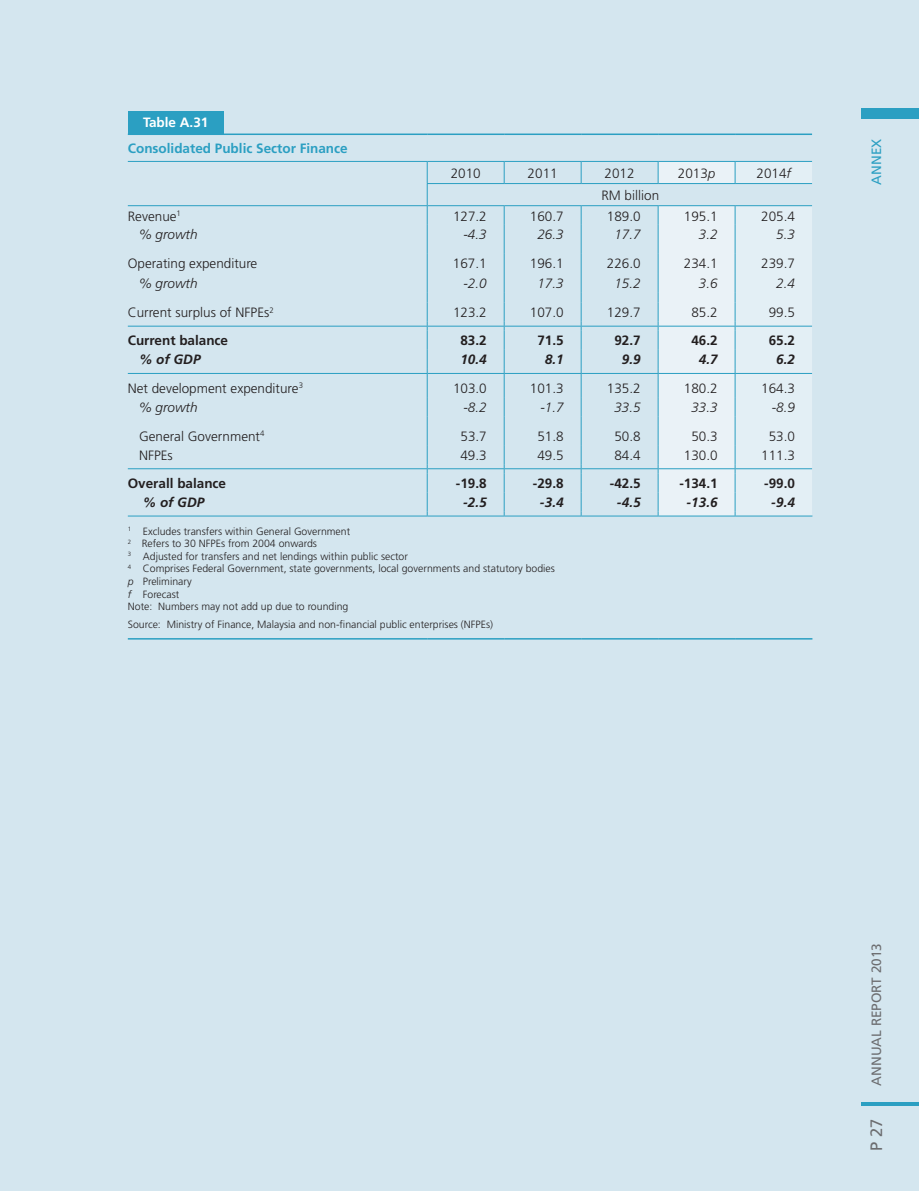
<style>
.page{position:relative;width:919px;height:1191px;background:#fff}
.page>*{position:absolute;margin:0;border:0;box-sizing:border-box;transform-origin:0 0}
.t1{font:16.5px "Frutiger";color:#6c6d70}
.t2{font:300 13.5px "Frutiger";color:#231f20}
.t3{font:italic 300 13.5px "Frutiger";color:#231f20}
.t4{font:700 13.5px "Frutiger";color:#231f20}
.t5{font:italic 700 13.5px "Frutiger";color:#231f20}
.t6{font:700 13.5px "Frutiger";color:#2b9fc2}
.t7{font:13.5px "Frutiger";color:#6c6d70}
.t8{font:700 13.5px "Frutiger";color:#fff}
.t9{font:13.5px "Frutiger";color:#2b9fc2}
.t10{font:300 10.5px/12.6px "Frutiger";color:#231f20}
.s1{font-style:italic}
</style>
<div class="page">
<div style="left:0;top:0;width:918px;height:1190px;background:#d4e6ef"></div>
<hr style="left:860px;top:1102px;width:58px;height:3px;background:#2b9fc2">
<div style="left:860px;top:108px;width:58px;height:11px;background:#2b9fc2"></div>
<hr style="left:128px;top:133px;width:299px;height:2px;background:#2b9fc2">
<hr style="left:427px;top:133px;width:77px;height:2px;background:#2b9fc2">
<hr style="left:504px;top:133px;width:77px;height:2px;background:#2b9fc2">
<hr style="left:581px;top:133px;width:77px;height:2px;background:#2b9fc2">
<hr style="left:658px;top:133px;width:77px;height:2px;background:#2b9fc2">
<hr style="left:735px;top:133px;width:77px;height:2px;background:#2b9fc2">
<hr style="left:128px;top:161px;width:299px;height:1px;background:#2b9fc2">
<hr style="left:427px;top:161px;width:77px;height:1px;background:#2b9fc2">
<svg style="left:503px;top:162px;width:1px;height:21px"></svg>
<hr style="left:504px;top:161px;width:77px;height:1px;background:#2b9fc2">
<svg style="left:580px;top:162px;width:1px;height:21px"></svg>
<hr style="left:581px;top:161px;width:77px;height:1px;background:#2b9fc2">
<hr style="left:427px;top:183px;width:77px;height:1px;background:#2b9fc2">
<hr style="left:504px;top:183px;width:77px;height:1px;background:#2b9fc2">
<hr style="left:581px;top:183px;width:77px;height:1px;background:#2b9fc2">
<hr style="left:128px;top:205px;width:299px;height:1px;background:#2b9fc2">
<hr style="left:427px;top:205px;width:77px;height:1px;background:#2b9fc2">
<hr style="left:504px;top:205px;width:77px;height:1px;background:#2b9fc2">
<hr style="left:581px;top:205px;width:77px;height:1px;background:#2b9fc2">
<hr style="left:128px;top:326px;width:299px;height:1px;background:#2b9fc2">
<hr style="left:427px;top:326px;width:77px;height:1px;background:#2b9fc2">
<hr style="left:504px;top:326px;width:77px;height:1px;background:#2b9fc2">
<hr style="left:581px;top:326px;width:77px;height:1px;background:#2b9fc2">
<hr style="left:128px;top:373px;width:299px;height:1px;background:#2b9fc2">
<hr style="left:427px;top:373px;width:77px;height:1px;background:#2b9fc2">
<hr style="left:504px;top:373px;width:77px;height:1px;background:#2b9fc2">
<hr style="left:581px;top:373px;width:77px;height:1px;background:#2b9fc2">
<hr style="left:128px;top:468px;width:299px;height:1px;background:#2b9fc2">
<hr style="left:427px;top:468px;width:77px;height:1px;background:#2b9fc2">
<hr style="left:504px;top:468px;width:77px;height:1px;background:#2b9fc2">
<hr style="left:581px;top:468px;width:77px;height:1px;background:#2b9fc2">
<hr style="left:128px;top:515px;width:299px;height:1px;background:#2b9fc2">
<hr style="left:128px;top:638px;width:299px;height:1px;background:#2b9fc2">
<hr style="left:427px;top:638px;width:77px;height:1px;background:#2b9fc2">
<hr style="left:504px;top:638px;width:77px;height:1px;background:#2b9fc2">
<hr style="left:581px;top:638px;width:77px;height:1px;background:#2b9fc2">
<hr style="left:658px;top:638px;width:77px;height:1px;background:#2b9fc2">
<hr style="left:427px;top:515px;width:77px;height:1px;background:#2b9fc2">
<hr style="left:504px;top:515px;width:77px;height:1px;background:#2b9fc2">
<hr style="left:581px;top:515px;width:77px;height:1px;background:#2b9fc2">
<hr style="left:735px;top:638px;width:77px;height:1px;background:#2b9fc2">
<svg style="left:427px;top:162px;width:1px;height:353px"></svg>
<svg style="left:503px;top:206px;width:1px;height:309px"></svg>
<svg style="left:580px;top:206px;width:1px;height:309px"></svg>
<svg style="left:657px;top:161px;width:155px;height:355px"></svg>
<div style="left:128px;top:111px;width:95px;height:22px;background:#2b9fc2"></div>
<p class="t8" style="left:143px;top:115px;width:67px">Table A.31</p>
<p class="t6" style="left:128px;top:140px;width:221px">consolidated Public sector Finance</p>
<p class="t2" style="left:450px;top:165px;width:32px">2010</p>
<p class="t2" style="left:527px;top:165px;width:32px">2011</p>
<p class="t2" style="left:604px;top:165px;width:32px">2012</p>
<p class="t2" style="left:677px;top:165px;width:39px">2013<span class="s1">p</span></p>
<p class="t2" style="left:756px;top:165px;width:36px">2014<span class="s1">f</span></p>
<p class="t2" style="left:601px;top:187px;width:59px">RM billion</p>
<p class="t2" style="left:128px;top:208px;width:55px">Revenue<sup>1</sup></p>
<p class="t2" style="left:453px;top:208px;width:35px">127.2</p>
<p class="t2" style="left:530px;top:208px;width:35px">160.7</p>
<p class="t2" style="left:607px;top:208px;width:35px">189.0</p>
<p class="t2" style="left:683px;top:208px;width:35px">195.1</p>
<p class="t2" style="left:761px;top:208px;width:35px">205.4</p>
<p class="t3" style="left:139px;top:227px;width:60px">% growth</p>
<p class="t3" style="left:463px;top:227px;width:25px">-4.3</p>
<p class="t3" style="left:537px;top:227px;width:28px">26.3</p>
<p class="t3" style="left:614px;top:227px;width:28px">17.7</p>
<p class="t3" style="left:698px;top:227px;width:20px">3.2</p>
<p class="t3" style="left:776px;top:227px;width:20px">5.3</p>
<p class="t2" style="left:128px;top:256px;width:131px">Operating expenditure</p>
<p class="t2" style="left:453px;top:256px;width:35px">167.1</p>
<p class="t2" style="left:530px;top:256px;width:35px">196.1</p>
<p class="t2" style="left:606px;top:256px;width:35px">226.0</p>
<p class="t2" style="left:683px;top:256px;width:35px">234.1</p>
<p class="t2" style="left:761px;top:256px;width:35px">239.7</p>
<p class="t3" style="left:139px;top:275px;width:60px">% growth</p>
<p class="t3" style="left:463px;top:275px;width:25px">-2.0</p>
<p class="t3" style="left:537px;top:275px;width:28px">17.3</p>
<p class="t3" style="left:614px;top:275px;width:28px">15.2</p>
<p class="t3" style="left:698px;top:275px;width:20px">3.6</p>
<p class="t3" style="left:776px;top:275px;width:20px">2.4</p>
<p class="t2" style="left:128px;top:305px;width:148px">Current surplus of NFPEs<sup>2</sup></p>
<p class="t2" style="left:453px;top:305px;width:35px">123.2</p>
<p class="t2" style="left:530px;top:305px;width:35px">107.0</p>
<p class="t2" style="left:607px;top:305px;width:35px">129.7</p>
<p class="t2" style="left:691px;top:305px;width:28px">85.2</p>
<p class="t2" style="left:768px;top:305px;width:28px">99.5</p>
<p class="t4" style="left:128px;top:333px;width:102px">current balance</p>
<p class="t4" style="left:460px;top:333px;width:28px">83.2</p>
<p class="t4" style="left:537px;top:333px;width:28px">71.5</p>
<p class="t4" style="left:614px;top:333px;width:28px">92.7</p>
<p class="t4" style="left:691px;top:333px;width:28px">46.2</p>
<p class="t4" style="left:768px;top:333px;width:28px">65.2</p>
<p class="t5" style="left:139px;top:352px;width:63px">% of GDP</p>
<p class="t5" style="left:460px;top:352px;width:28px">10.4</p>
<p class="t5" style="left:545px;top:352px;width:20px">8.1</p>
<p class="t5" style="left:621px;top:352px;width:20px">9.9</p>
<p class="t5" style="left:698px;top:352px;width:20px">4.7</p>
<p class="t5" style="left:776px;top:352px;width:20px">6.2</p>
<p class="t2" style="left:128px;top:380px;width:177px">Net development expenditure<sup>3</sup></p>
<p class="t2" style="left:453px;top:380px;width:35px">103.0</p>
<p class="t2" style="left:530px;top:380px;width:35px">101.3</p>
<p class="t2" style="left:607px;top:380px;width:35px">135.2</p>
<p class="t2" style="left:683px;top:380px;width:35px">180.2</p>
<p class="t2" style="left:761px;top:380px;width:35px">164.3</p>
<p class="t3" style="left:139px;top:399px;width:60px">% growth</p>
<p class="t3" style="left:463px;top:399px;width:25px">-8.2</p>
<p class="t3" style="left:540px;top:399px;width:25px">-1.7</p>
<p class="t3" style="left:614px;top:399px;width:28px">33.5</p>
<p class="t3" style="left:691px;top:399px;width:28px">33.3</p>
<p class="t3" style="left:771px;top:399px;width:25px">-8.9</p>
<p class="t2" style="left:139px;top:428px;width:127px">General Government<sup>4</sup></p>
<p class="t2" style="left:460px;top:428px;width:28px">53.7</p>
<p class="t2" style="left:537px;top:428px;width:28px">51.8</p>
<p class="t2" style="left:614px;top:428px;width:28px">50.8</p>
<p class="t2" style="left:691px;top:428px;width:28px">50.3</p>
<p class="t2" style="left:768px;top:428px;width:28px">53.0</p>
<p class="t2" style="left:139px;top:447px;width:35px">NFPEs</p>
<p class="t2" style="left:460px;top:447px;width:28px">49.3</p>
<p class="t2" style="left:537px;top:447px;width:28px">49.5</p>
<p class="t2" style="left:614px;top:447px;width:28px">84.4</p>
<p class="t2" style="left:683px;top:447px;width:35px">130.0</p>
<p class="t2" style="left:761px;top:447px;width:35px">111.3</p>
<p class="t4" style="left:128px;top:475px;width:100px">Overall balance</p>
<p class="t4" style="left:456px;top:475px;width:32px">-19.8</p>
<p class="t4" style="left:533px;top:475px;width:32px">-29.8</p>
<p class="t4" style="left:609px;top:475px;width:32px">-42.5</p>
<p class="t4" style="left:679px;top:475px;width:40px">-134.1</p>
<p class="t4" style="left:764px;top:475px;width:32px">-99.0</p>
<p class="t5" style="left:143px;top:494px;width:63px">% of GDP</p>
<p class="t5" style="left:462px;top:494px;width:26px">-2.5</p>
<p class="t5" style="left:539px;top:494px;width:26px">-3.4</p>
<p class="t5" style="left:616px;top:494px;width:26px">-4.5</p>
<p class="t5" style="left:686px;top:494px;width:33px">-13.6</p>
<p class="t5" style="left:770px;top:494px;width:26px">-9.4</p>
<p class="t10" style="left:128px;top:525px;width:428px"><sup>1</sup> Excludes transfers within General Government<br><sup>2</sup> Refers to 30 NFPEs from 2004 onwards<br><sup>3</sup> Adjusted for transfers and net lendings within public sector<br><sup>4</sup> Comprises Federal Government, state governments, local governments and statutory bodies <span class="s1">p</span> Preliminary<br><span class="s1">f</span> Forecast<br>Note: Numbers may not add up due to rounding</p>
<p class="t10" style="left:128px;top:618px;width:367px">Source: Ministry of Finance, Malaysia and non-financial public enterprises (NFPEs)</p>
<p class="t9" style="left:868px;top:185px;width:47px;rotate:-90deg">ANNEX</p>
<p class="t7" style="left:868px;top:1085px;width:144px;rotate:-90deg">ANNUAL REPORT 2013</p>
<h1 class="t1" style="left:866px;top:1150px;width:34px;rotate:-90deg">P 27</h1>
</div>
